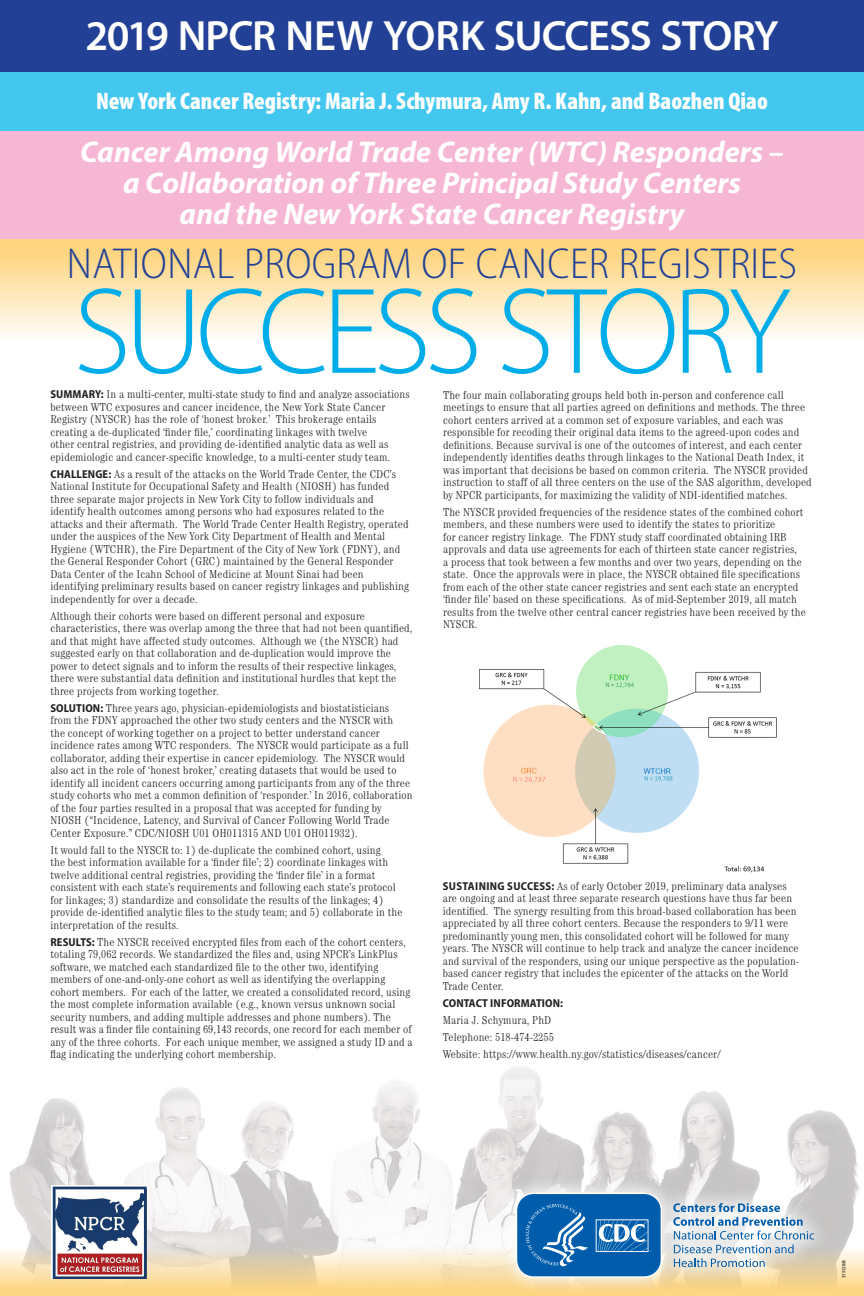
<style>
.page{position:relative;width:864px;height:1296px;background:#fff}
.page>*{position:absolute;margin:0;border:0;box-sizing:border-box;transform-origin:0 0}
.t1{font:300 123.5px "Myriad Pro";letter-spacing:-.05em;color:#00ade8}
.t2{font:300 semi-condensed 43.5px "Myriad Pro";letter-spacing:.01em;color:#224196}
.t3{font:600 42.5px "Myriad Pro";letter-spacing:-.03em;color:#fff}
.t4{font:italic 700 30px/31px "Myriad Pro";color:#fff;text-align:center}
.AUTHORS{font:900 condensed 24px "Myriad Pro";color:#fff}
.P-body{font:300 condensed 11.5px/12.5px "Century Std";letter-spacing:.01em;color:#231f20}
.P-body-2{font:700 semi-condensed 11.5px "Myriad Pro";letter-spacing:.01em;color:#231f20}
.t5{font:5px "Myriad Pro";letter-spacing:-.05em;color:#000}
.s1{font-family:"Myriad Pro";font-weight:700;font-stretch:semi-condensed}
</style>
<div class="page">
<div style="left:0;top:233px;width:864px;height:109px;background:linear-gradient(to bottom,#fece6a,#fefdfa)"></div>
<div style="left:0;top:71px;width:864px;height:61px;background:#43c7ef"></div>
<div style="left:0;top:0;width:864px;height:72px;background:#224196"></div>
<div style="left:0;top:131px;width:864px;height:108px;background:#f6b7d4"></div>
<img style="left:9px;top:1066px;width:851px;height:180px">
<svg style="left:0;top:1246px;width:864px;height:50px;background:#f4dcac"></svg>
<svg style="left:499px;top:1176px;width:331px;height:119px;background:#e9dbbf"></svg>
<svg style="left:673px;top:1203px;width:141px;height:64px"></svg>
<svg style="left:516px;top:1192px;width:147px;height:86px;background:#2f7ab9"></svg>
<img style="left:52px;top:1186px;width:95px;height:92px">
<img style="left:479px;top:645px;width:298px;height:228px">
<h2 class="t3" style="left:85px;top:9px;width:695px">2019 NPCR NEW YORK SUCCESS STORY</h2>
<p class="AUTHORS" style="left:96px;top:88px;width:673px">New York Cancer Registry: Maria J. Schymura, Amy R. Kahn, and Baozhen Qiao</p>
<p class="t4" style="left:80px;top:136px;width:705px">Cancer Among World Trade Center (WTC) Responders – a Collaboration of Three Principal Study Centers<br>and the New York State Cancer Registry</p>
<h2 class="t2" style="left:67px;top:240px;width:732px">NATIONAL PROGRAM OF CANCER REGISTRIES</h2>
<h1 class="t1" style="left:74px;top:264px;width:718px">SUCCESS STORY</h1>
<p class="P-body" style="left:50px;top:388px;width:361px"><span class="s1">SUMMARY:</span> In a multi-center, multi-state study to find and analyze associations between WTC exposures and cancer incidence, the New York State Cancer Registry (NYSCR) has the role of ‘honest broker.’ This brokerage entails creating a de-duplicated ‘finder file,’ coordinating linkages with twelve<br>other central registries, and providing de-identified analytic data as well as epidemiologic and cancer-specific knowledge, to a multi-center study team.</p>
<p class="P-body" style="left:50px;top:467px;width:360px"><span class="s1">CHALLENGE:</span> As a result of the attacks on the World Trade Center, the CDC’s National Institute for Occupational Safety and Health (NIOSH) has funded three separate major projects in New York City to follow individuals and identify health outcomes among persons who had exposures related to the attacks and their aftermath. The World Trade Center Health Registry, operated under the auspices of the New York City Department of Health and Mental Hygiene (WTCHR), the Fire Department of the City of New York (FDNY), and the General Responder Cohort (GRC) maintained by the General Responder Data Center of the Icahn School of Medicine at Mount Sinai had been identifying preliminary results based on cancer registry linkages and publishing independently for over a decade.</p>
<p class="P-body" style="left:50px;top:609px;width:364px">Although their cohorts were based on different personal and exposure characteristics, there was overlap among the three that had not been quantified, and that might have affected study outcomes. Although we (the NYSCR) had suggested early on that collaboration and de-duplication would improve the power to detect signals and to inform the results of their respective linkages, there were substantial data definition and institutional hurdles that kept the three projects from working together.</p>
<p class="P-body" style="left:50px;top:701px;width:364px"><span class="s1">SOLUTION:</span> Three years ago, physician-epidemiologists and biostatisticians from the FDNY approached the other two study centers and the NYSCR with<br>the concept of working together on a project to better understand cancer incidence rates among WTC responders. The NYSCR would participate as a full collaborator, adding their expertise in cancer epidemiology. The NYSCR would also act in the role of ‘honest broker,’ creating datasets that would be used to identify all incident cancers occurring among participants from any of the three study cohorts who met a common definition of ‘responder.’ In 2016, collaboration of the four parties resulted in a proposal that was accepted for funding by NIOSH (“Incidence, Latency, and Survival of Cancer Following World Trade Center Exposure.” CDC/NIOSH U01 OH011315 AND U01 OH011932).</p>
<p class="P-body" style="left:50px;top:843px;width:354px">It would fall to the NYSCR to: 1) de-duplicate the combined cohort, using<br>the best information available for a ‘finder file’; 2) coordinate linkages with twelve additional central registries, providing the ‘finder file’ in a format consistent with each state’s requirements and following each state’s protocol for linkages; 3) standardize and consolidate the results of the linkages; 4) provide de-identified analytic files to the study team; and 5) collaborate in the interpretation of the results.</p>
<p class="P-body" style="left:50px;top:935px;width:364px"><span class="s1">RESULTS:</span> The NYSCR received encrypted files from each of the cohort centers, totaling 79,062 records. We standardized the files and, using NPCR’s LinkPlus software, we matched each standardized file to the other two, identifying members of one-and-only-one cohort as well as identifying the overlapping cohort members. For each of the latter, we created a consolidated record, using the most complete information available (e.g., known versus unknown social security numbers, and adding multiple addresses and phone numbers). The result was a finder file containing 69,143 records, one record for each member of any of the three cohorts. For each unique member, we assigned a study ID and a flag indicating the underlying cohort membership.</p>
<p class="P-body" style="left:443px;top:389px;width:370px">The four main collaborating groups held both in-person and conference call meetings to ensure that all parties agreed on definitions and methods. The three cohort centers arrived at a common set of exposure variables, and each was responsible for recoding their original data items to the agreed-upon codes and definitions. Because survival is one of the outcomes of interest, and each center independently identifies deaths through linkages to the National Death Index, it was important that decisions be based on common criteria. The NYSCR provided instruction to staff of all three centers on the use of the SAS algorithm, developed by NPCR participants, for maximizing the validity of NDI-identified matches.</p>
<p class="P-body" style="left:443px;top:506px;width:364px">The NYSCR provided frequencies of the residence states of the combined cohort members, and these numbers were used to identify the states to prioritize<br>for cancer registry linkage. The FDNY study staff coordinated obtaining IRB approvals and data use agreements for each of thirteen state cancer registries,<br>a process that took between a few months and over two years, depending on the state. Once the approvals were in place, the NYSCR obtained file specifications from each of the other state cancer registries and sent each state an encrypted ‘finder file’ based on these specifications. As of mid-September 2019, all match results from the twelve other central cancer registries have been received by the NYSCR.</p>
<p class="P-body" style="left:443px;top:880px;width:358px"><span class="s1">SUSTAINING SUCCESS:</span> As of early October 2019, preliminary data analyses are ongoing and at least three separate research questions have thus far been identified. The synergy resulting from this broad-based collaboration has been appreciated by all three cohort centers. Because the responders to 9/11 were predominantly young men, this consolidated cohort will be followed for many years. The NYSCR will continue to help track and analyze the cancer incidence and survival of the responders, using our unique perspective as the population&shy;based cancer registry that includes the epicenter of the attacks on the World Trade Center.</p>
<p class="P-body-2" style="left:443px;top:997px;width:122px">CONTACT INFORMATION:</p>
<p class="P-body" style="left:443px;top:1014px;width:110px">Maria J. Schymura, PhD</p>
<p class="P-body" style="left:443px;top:1031px;width:113px">Telephone: 518-474-2255</p>
<p class="P-body" style="left:443px;top:1048px;width:279px">Website: https://www.health.ny.gov/statistics/diseases/cancer/</p>
<h2 class="t5" style="left:841px;top:1278px;width:19px;rotate:-90deg">315128-B</h2>
</div>
